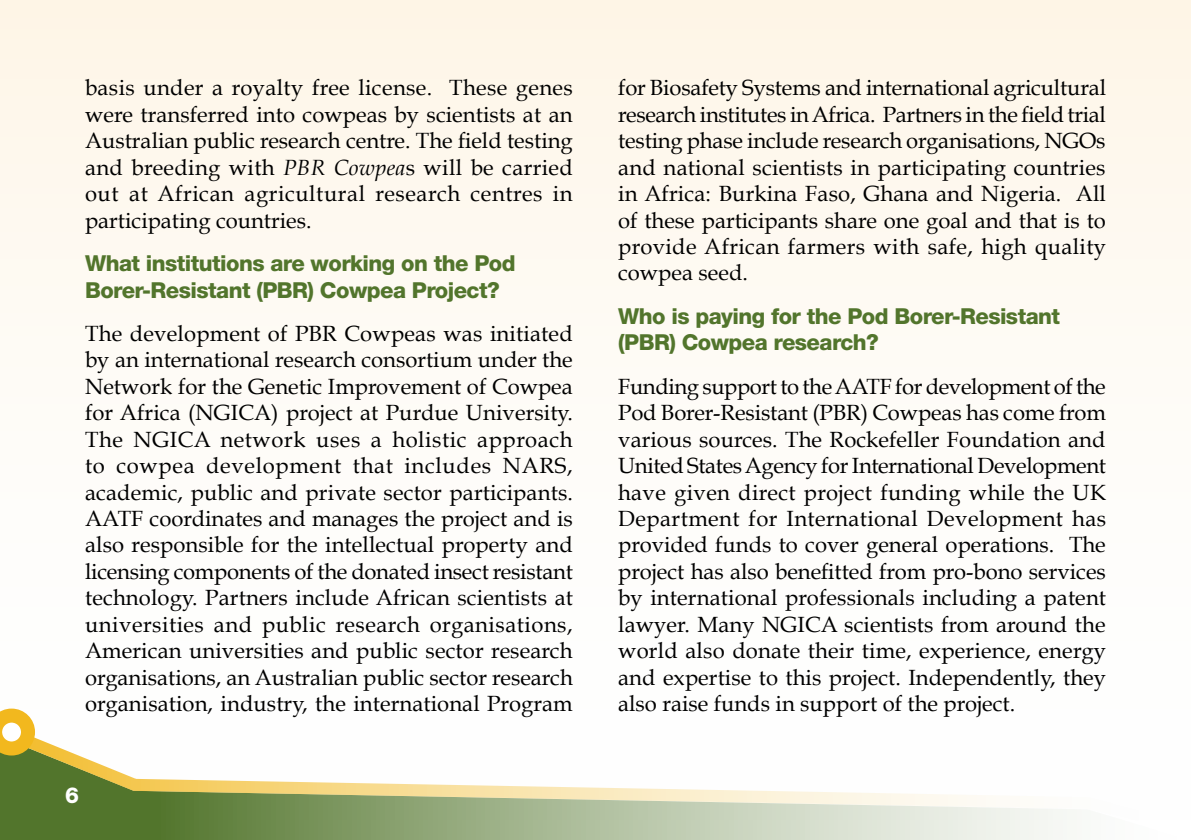
<style>
.page{position:relative;width:1191px;height:840px;background:#fff}
.page>*{position:absolute;margin:0;border:0;box-sizing:border-box;transform-origin:0 0}
.t1{font:22px/26.4px "Book Antiqua";letter-spacing:.005em;color:#000;text-align:justify}
.t2{font:800 22px/26.4px "Helvetica Neue LT Std";letter-spacing:-.025em;color:#52752c}
.t3{font:800 22px "Helvetica Neue LT Std";color:#fff}
.s1{font-style:italic}
</style>
<div class="page">
<div style="left:0;top:0;width:1191px;height:839px;background:linear-gradient(to right,#fefbf4,#fefbf4)"></div>
<svg style="left:0;top:725px;width:1191px;height:114px"></svg>
<svg style="left:15px;top:729px;width:1176px;height:106px"></svg>
<svg style="left:0;top:708px;width:35px;height:47px"></svg>
<p class="t1" style="left:85px;top:75px;width:489px">basis under a royalty free license. These genes were transferred into cowpeas by scientists at an Australian public research centre. The field testing and breeding with <span class="s1">PBR Cowpea</span>s will be carried out at African agricultural research centres in participating countries.</p>
<p class="t2" style="left:85px;top:250px;width:432px">What institutions are working on the Pod<br>Borer-Resistant (PBR) Cowpea Project?</p>
<p class="t1" style="left:85px;top:320px;width:489px">The development of PBR Cowpeas was initiated by an international research consortium under the Network for the Genetic Improvement of Cowpea for Africa (NGICA) project at Purdue University.<br>The NGICA network uses a holistic approach to cowpea development that includes NARS, academic, public and private sector participants.<br>AATF coordinates and manages the project and is also responsible for the intellectual property and licensing components of the donated insect resistant technology. Partners include African scientists at universities and public research organisations, American universities and public sector research organisations, an Australian public sector research organisation, industry, the international Program</p>
<p class="t3" style="left:65px;top:781px;width:15px">6</p>
<p class="t1" style="left:618px;top:75px;width:489px">for Biosafety Systems and international agricultural research institutes in Africa. Partners in the field trial testing phase include research organisations, NGOs and national scientists in participating countries in Africa: Burkina Faso, Ghana and Nigeria. All of these participants share one goal and that is to provide African farmers with safe, high quality cowpea seed.</p>
<p class="t2" style="left:618px;top:302px;width:443px">Who is paying for the Pod Borer-Resistant (PBR) Cowpea research?</p>
<p class="t1" style="left:618px;top:373px;width:489px">Funding support to the AATF for development of the Pod Borer-Resistant (PBR) Cowpeas has come from various sources. The Rockefeller Foundation and United States Agency for International Development have given direct project funding while the UK Department for International Development has provided funds to cover general operations. The project has also benefitted from pro-bono services by international professionals including a patent lawyer. Many NGICA scientists from around the world also donate their time, experience, energy and expertise to this project. Independently, they also raise funds in support of the project.</p>
</div>
